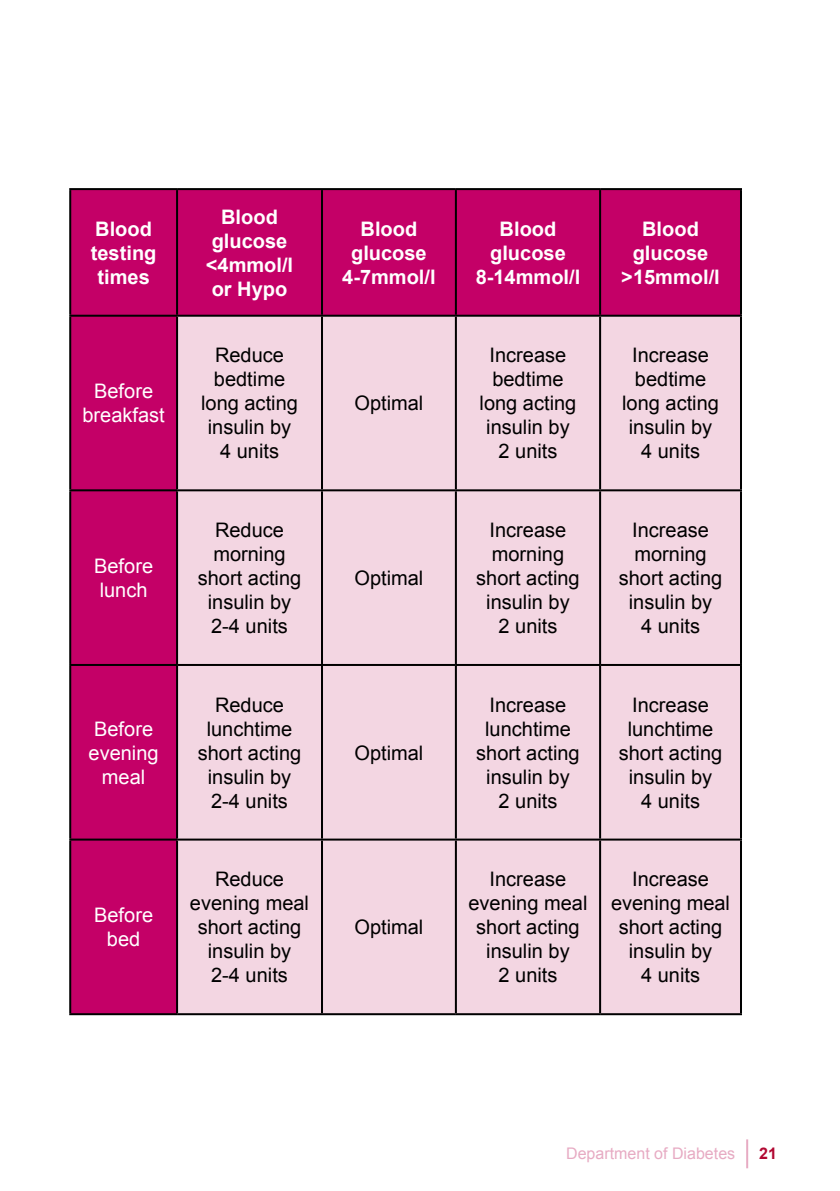
<style>
.page{position:relative;width:840px;height:1191px;background:#fff}
.page>*{position:absolute;margin:0;border:0;box-sizing:border-box;transform-origin:0 0}
.t1{font:20px/24px "Arial";color:#000;text-align:center}
.t2{font:700 20px/24px "Arial";color:#fff;text-align:center}
.t3{font:20px/24px "Arial";color:#fff;text-align:center}
.t4{font:16px "Arial";color:#e7abc3}
.t5{font:700 16px "Arial";color:#b10832}
</style>
<div class="page">
<div style="left:71px;top:190px;width:668px;height:823px;background:#c40067"></div>
<div style="left:178px;top:317px;width:561px;height:696px;background:#f3d6e2"></div>
<hr style="left:69px;top:188px;width:108px;height:2px;background:#000">
<hr style="left:69px;top:190px;width:2px;height:125px;background:#000">
<hr style="left:177px;top:188px;width:145px;height:2px;background:#000">
<hr style="left:176px;top:190px;width:2px;height:125px;background:#000">
<hr style="left:322px;top:188px;width:133px;height:2px;background:#000">
<hr style="left:321px;top:190px;width:2px;height:125px;background:#000">
<hr style="left:455px;top:188px;width:144px;height:2px;background:#000">
<hr style="left:454px;top:190px;width:2px;height:125px;background:#000">
<hr style="left:599px;top:188px;width:142px;height:2px;background:#000">
<hr style="left:598px;top:190px;width:2px;height:125px;background:#000">
<hr style="left:739px;top:190px;width:2px;height:125px;background:#000">
<hr style="left:69px;top:315px;width:108px;height:2px;background:#000">
<hr style="left:69px;top:317px;width:2px;height:172px;background:#000">
<hr style="left:177px;top:315px;width:145px;height:2px;background:#000">
<hr style="left:176px;top:317px;width:2px;height:172px;background:#000">
<hr style="left:322px;top:315px;width:133px;height:2px;background:#000">
<hr style="left:321px;top:317px;width:2px;height:172px;background:#000">
<hr style="left:455px;top:315px;width:144px;height:2px;background:#000">
<hr style="left:454px;top:317px;width:2px;height:172px;background:#000">
<hr style="left:599px;top:315px;width:142px;height:2px;background:#000">
<hr style="left:598px;top:317px;width:2px;height:172px;background:#000">
<hr style="left:739px;top:317px;width:2px;height:172px;background:#000">
<hr style="left:69px;top:489px;width:108px;height:2px;background:#000">
<hr style="left:69px;top:491px;width:2px;height:173px;background:#000">
<hr style="left:177px;top:489px;width:145px;height:2px;background:#000">
<hr style="left:176px;top:491px;width:2px;height:173px;background:#000">
<hr style="left:322px;top:489px;width:133px;height:2px;background:#000">
<hr style="left:321px;top:491px;width:2px;height:173px;background:#000">
<hr style="left:455px;top:489px;width:144px;height:2px;background:#000">
<hr style="left:454px;top:491px;width:2px;height:173px;background:#000">
<hr style="left:599px;top:489px;width:142px;height:2px;background:#000">
<hr style="left:598px;top:491px;width:2px;height:173px;background:#000">
<hr style="left:739px;top:491px;width:2px;height:173px;background:#000">
<hr style="left:69px;top:664px;width:108px;height:2px;background:#000">
<hr style="left:69px;top:666px;width:2px;height:172px;background:#000">
<hr style="left:177px;top:664px;width:145px;height:2px;background:#000">
<hr style="left:176px;top:666px;width:2px;height:172px;background:#000">
<hr style="left:322px;top:664px;width:133px;height:2px;background:#000">
<hr style="left:321px;top:666px;width:2px;height:172px;background:#000">
<hr style="left:455px;top:664px;width:144px;height:2px;background:#000">
<hr style="left:454px;top:666px;width:2px;height:172px;background:#000">
<hr style="left:599px;top:664px;width:142px;height:2px;background:#000">
<hr style="left:598px;top:666px;width:2px;height:172px;background:#000">
<hr style="left:739px;top:666px;width:2px;height:172px;background:#000">
<hr style="left:69px;top:838px;width:108px;height:2px;background:#000">
<hr style="left:69px;top:840px;width:2px;height:173px;background:#000">
<hr style="left:177px;top:838px;width:145px;height:2px;background:#000">
<hr style="left:176px;top:840px;width:2px;height:173px;background:#000">
<hr style="left:322px;top:838px;width:133px;height:2px;background:#000">
<hr style="left:321px;top:840px;width:2px;height:173px;background:#000">
<hr style="left:455px;top:838px;width:144px;height:2px;background:#000">
<hr style="left:454px;top:840px;width:2px;height:173px;background:#000">
<hr style="left:599px;top:838px;width:142px;height:2px;background:#000">
<hr style="left:598px;top:840px;width:2px;height:173px;background:#000">
<hr style="left:739px;top:840px;width:2px;height:173px;background:#000">
<hr style="left:69px;top:1013px;width:108px;height:2px;background:#000">
<hr style="left:177px;top:1013px;width:145px;height:2px;background:#000">
<hr style="left:322px;top:1013px;width:133px;height:2px;background:#000">
<hr style="left:455px;top:1013px;width:144px;height:2px;background:#000">
<hr style="left:599px;top:1013px;width:142px;height:2px;background:#000">
<hr style="left:745px;top:1139px;width:2px;height:29px;background:#e7abc3">
<p class="t2" style="left:95px;top:217px;width:58px">Blood</p>
<p class="t2" style="left:91px;top:241px;width:67px">testing</p>
<p class="t2" style="left:97px;top:265px;width:54px">times</p>
<p class="t3" style="left:82px;top:379px;width:84px">Before breakfast</p>
<p class="t3" style="left:94px;top:554px;width:60px">Before</p>
<p class="t3" style="left:100px;top:578px;width:49px">lunch</p>
<p class="t3" style="left:94px;top:716px;width:60px">Before</p>
<p class="t3" style="left:88px;top:740px;width:72px">evening meal</p>
<p class="t3" style="left:94px;top:903px;width:60px">Before</p>
<p class="t3" style="left:107px;top:927px;width:35px">bed</p>
<p class="t2" style="left:206px;top:205px;width:89px">Blood glucose &lt;4mmol/l</p>
<p class="t2" style="left:211px;top:277px;width:77px">or Hypo</p>
<p class="t1" style="left:215px;top:343px;width:70px">Reduce</p>
<p class="t1" style="left:214px;top:367px;width:73px">bedtime</p>
<p class="t1" style="left:201px;top:391px;width:98px">long acting insulin by</p>
<p class="t1" style="left:220px;top:439px;width:60px">4 units</p>
<p class="t1" style="left:215px;top:518px;width:70px">Reduce</p>
<p class="t1" style="left:213px;top:542px;width:74px">morning</p>
<p class="t1" style="left:198px;top:566px;width:105px">short acting insulin by</p>
<p class="t1" style="left:211px;top:614px;width:78px">2-4 units</p>
<p class="t1" style="left:215px;top:692px;width:70px">Reduce</p>
<p class="t1" style="left:206px;top:716px;width:87px">lunchtime</p>
<p class="t1" style="left:198px;top:740px;width:105px">short acting insulin by</p>
<p class="t1" style="left:211px;top:788px;width:78px">2-4 units</p>
<p class="t1" style="left:215px;top:867px;width:70px">Reduce</p>
<p class="t1" style="left:190px;top:891px;width:120px">evening meal</p>
<p class="t1" style="left:198px;top:915px;width:105px">short acting insulin by</p>
<p class="t1" style="left:211px;top:963px;width:78px">2-4 units</p>
<p class="t2" style="left:342px;top:217px;width:95px">Blood glucose<br>4-7mmol/l</p>
<p class="t2" style="left:475px;top:217px;width:106px">Blood glucose<br>8-14mmol/l</p>
<p class="t2" style="left:621px;top:217px;width:100px">Blood glucose &gt;15mmol/l</p>
<p class="t1" style="left:354px;top:391px;width:70px">Optimal</p>
<p class="t1" style="left:354px;top:566px;width:70px">Optimal</p>
<p class="t1" style="left:354px;top:740px;width:70px">Optimal</p>
<p class="t1" style="left:354px;top:915px;width:70px">Optimal</p>
<p class="t1" style="left:489px;top:343px;width:78px">Increase</p>
<p class="t1" style="left:492px;top:367px;width:73px">bedtime</p>
<p class="t1" style="left:479px;top:391px;width:98px">long acting insulin by</p>
<p class="t1" style="left:498px;top:439px;width:60px">2 units</p>
<p class="t1" style="left:489px;top:518px;width:78px;text-align:left">Increase morning</p>
<p class="t1" style="left:476px;top:566px;width:105px">short acting insulin by</p>
<p class="t1" style="left:498px;top:614px;width:60px">2 units</p>
<p class="t1" style="left:631px;top:343px;width:78px;text-align:left">Increase bedtime</p>
<p class="t1" style="left:621px;top:391px;width:98px">long acting insulin by</p>
<p class="t1" style="left:640px;top:439px;width:60px">4 units</p>
<p class="t1" style="left:631px;top:518px;width:78px;text-align:left">Increase morning</p>
<p class="t1" style="left:618px;top:566px;width:105px">short acting insulin by</p>
<p class="t1" style="left:640px;top:614px;width:60px">4 units</p>
<p class="t1" style="left:476px;top:692px;width:105px">Increase lunchtime short acting insulin by</p>
<p class="t1" style="left:498px;top:788px;width:60px">2 units</p>
<p class="t1" style="left:618px;top:692px;width:105px">Increase lunchtime short acting insulin by</p>
<p class="t1" style="left:640px;top:788px;width:60px">4 units</p>
<p class="t1" style="left:468px;top:867px;width:120px">Increase evening meal short acting insulin by</p>
<p class="t1" style="left:498px;top:963px;width:60px">2 units</p>
<p class="t1" style="left:610px;top:867px;width:120px">Increase evening meal short acting insulin by</p>
<p class="t1" style="left:640px;top:963px;width:60px">4 units</p>
<p class="t4" style="left:565px;top:1142px;width:170px">Department of Diabetes</p>
<p class="t5" style="left:758px;top:1142px;width:19px">21</p>
</div>
